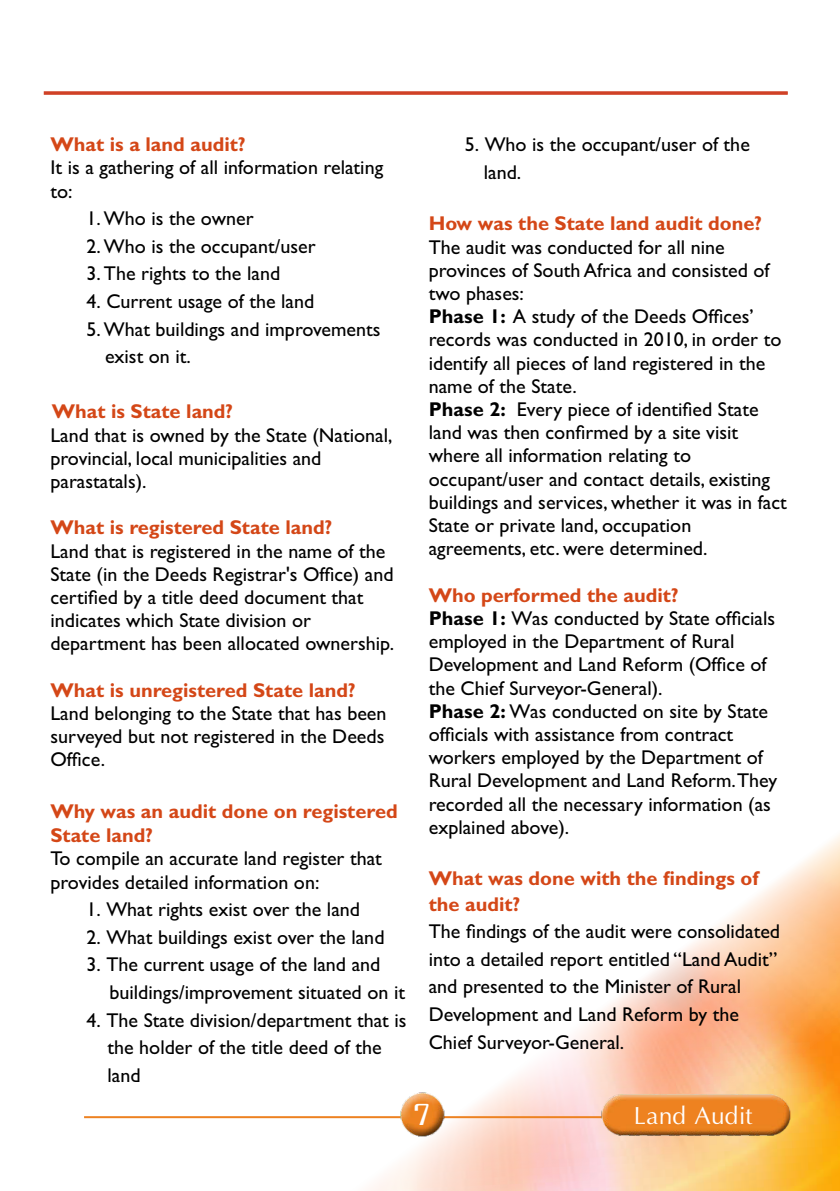
<style>
.page{position:relative;width:840px;height:1191px;background:#fff}
.page>*{position:absolute;margin:0;border:0;box-sizing:border-box;transform-origin:0 0}
.t1{font:48px "Iris UPC";color:#fff}
.t2{font:38.6px "Iris UPC";color:#fff}
.t3{font:20px/23.2px "Gill Sans";color:#000}
.t4{font:700 20px/24px "Gill Sans";color:#d44717}
.s1{font-weight:700}
.s2{font-weight:700;color:#d44717}
</style>
<div class="page">
<img style="left:90px;top:836px;width:749px;height:355px">
<hr style="left:84px;top:1116px;width:680px;height:2px;background:#ed8221">
<img style="left:597px;top:1089px;width:199px;height:53px">
<img style="left:391px;top:1082px;width:61px;height:63px">
<svg style="left:44px;top:91px;width:743px;height:4px;background:#d4553d"></svg>
<p class="t4" style="left:50px;top:134px;width:196px">What is a land audit?</p>
<p class="t3" style="left:50px;top:158px;width:334px">It is a gathering of all information relating to:</p>
<p class="t3" style="left:86px;top:209px;width:169px">1. Who is the owner</p>
<p class="t3" style="left:86px;top:236px;width:230px">2. Who is the occupant/user</p>
<p class="t3" style="left:86px;top:264px;width:195px">3. The rights to the land</p>
<p class="t3" style="left:86px;top:292px;width:229px">4. Current usage of the land</p>
<p class="t3" style="left:105px;top:317px;width:277px;line-height:27.6px;text-indent:-18px">5. What buildings and improvements exist on it.</p>
<p class="t4" style="left:52px;top:402px;width:183px">What is State land?</p>
<p class="t3" style="left:50px;top:425px;width:343px">Land that is owned by the State (National, provincial, local municipalities and parastatals).</p>
<p class="t4" style="left:50px;top:518px;width:283px">What is registered State land?</p>
<p class="t3" style="left:50px;top:541px;width:345px">Land that is registered in the name of the State (in the Deeds Registrar's Office) and certified by a title deed document that indicates which State division or department has been allocated ownership.</p>
<p class="t4" style="left:50px;top:680px;width:306px">What is unregistered State land?</p>
<p class="t3" style="left:50px;top:704px;width:337px;text-align:justify">Land belonging to the State that has been surveyed but not registered in the Deeds Office.</p>
<p class="t4" style="left:50px;top:801px;width:348px">Why was an audit done on registered<br>State land?</p>
<p class="t3" style="left:50px;top:849px;width:333px">To compile an accurate land register that provides detailed information on:</p>
<p class="t3" style="left:86px;top:900px;width:275px">1. What rights exist over the land</p>
<p class="t3" style="left:86px;top:927px;width:299px">2. What buildings exist over the land</p>
<p class="t3" style="left:109px;top:953px;width:297px;line-height:27.6px;text-indent:-23px">3. The current usage of the land and buildings/improvement situated on it</p>
<p class="t3" style="left:107px;top:1008px;width:300px;line-height:27.6px;text-indent:-21px">4. The State division/department that is the holder of the title deed of the land</p>
<p class="t3" style="left:483px;top:133px;width:267px;line-height:27.6px;text-indent:-19px">5. Who is the occupant/user of the land.</p>
<p class="t4" style="left:428px;top:214px;width:334px">How was the State land audit done?</p>
<p class="t3" style="left:428px;top:237px;width:359px">The audit was conducted for all nine provinces of South Africa and consisted of two phases:<br><span class="s1">Phase 1:</span> A study of the Deeds Offices’ records was conducted in 2010, in order to identify all pieces of land registered in the name of the State.<br><span class="s1">Phase 2:</span> Every piece of identified State land was then confirmed by a site visit where all information relating to occupant/user and contact details, existing buildings and services, whether it was in fact State or private land, occupation agreements, etc. were determined.</p>
<p class="t3" style="left:428px;top:585px;width:350px"><span class="s2">Who performed the audit?<br></span><span class="s1">Phase 1:</span> Was conducted by State officials employed in the Department of Rural Development and Land Reform (Office of the Chief Surveyor-General).<br><span class="s1">Phase 2:</span> Was conducted on site by State officials with assistance from contract workers employed by the Department of Rural Development and Land Reform.They recorded all the necessary information (as explained above).</p>
<p class="t4" style="left:428px;top:868px;width:331px;line-height:25.2px">What was done with the findings of the audit?</p>
<p class="t3" style="left:428px;top:919px;width:353px;line-height:27.6px">The findings of the audit were consolidated into a detailed report entitled “Land Audit” and presented to the Minister of Rural Development and Land Reform by the Chief Surveyor-General.</p>
<h1 class="t1" style="left:413px;top:1086px;width:19px">7</h1>
<h2 class="t2" style="left:633px;top:1092px;width:120px">Land Audit</h2>
</div>
